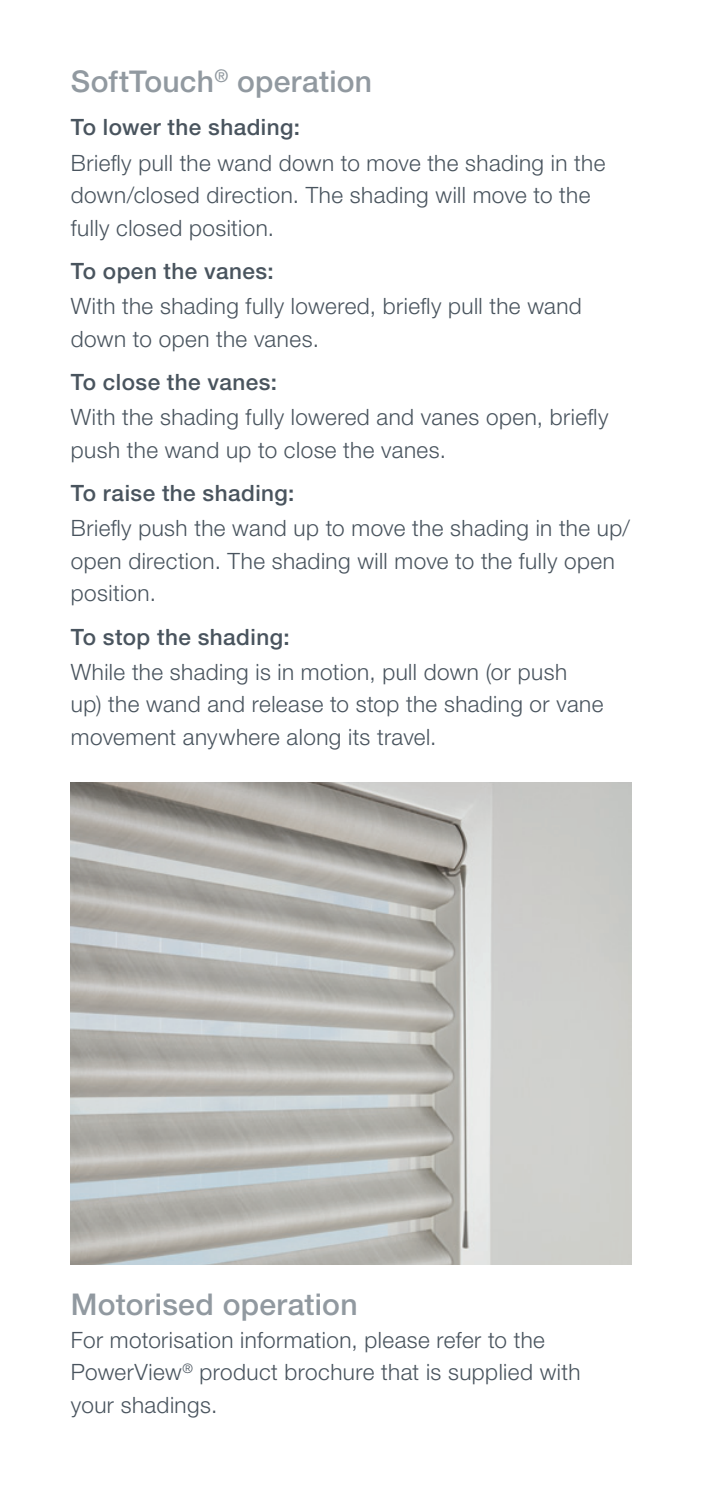
<style>
.page{position:relative;width:702px;height:1489px;background:#fff}
.page>*{position:absolute;margin:0;border:0;box-sizing:border-box;transform-origin:0 0}
.BULLETS{font:500 30px "Helvetica Neue LT Std";letter-spacing:.01em;color:#9199a0}
.BULLETS-2{font:300 22.5px/32.5px "Helvetica Neue LT Std";letter-spacing:.02em;color:#49545e}
.COPY_BOLD{font:500 22.5px "Helvetica Neue LT Std";letter-spacing:.02em;color:#49545e}
.BULLETS-3{font:500 22.5px "Helvetica Neue LT Std";letter-spacing:.02em;color:#49545e}
</style>
<div class="page">
<img style="left:71px;top:782px;width:560px;height:482px">
<p class="BULLETS" style="left:71px;top:64px;width:303px">SoftTouch<sup>®</sup> operation</p>
<p class="COPY_BOLD" style="left:71px;top:114px;width:231px">To lower the shading:</p>
<p class="BULLETS-2" style="left:71px;top:146px;width:536px">Briefly pull the wand down to move the shading in the down/closed direction. The shading will move to the fully closed position.</p>
<p class="BULLETS-3" style="left:71px;top:257px;width:204px">To open the vanes:</p>
<p class="BULLETS-2" style="left:71px;top:289px;width:512px">With the shading fully lowered, briefly pull the wand down to open the vanes.</p>
<p class="BULLETS-3" style="left:71px;top:368px;width:208px">To close the vanes:</p>
<p class="BULLETS-2" style="left:71px;top:400px;width:539px">With the shading fully lowered and vanes open, briefly push the wand up to close the vanes.</p>
<p class="COPY_BOLD" style="left:71px;top:479px;width:225px">To raise the shading:</p>
<p class="BULLETS-2" style="left:71px;top:511px;width:560px">Briefly push the wand up to move the shading in the up/ open direction. The shading will move to the fully open position.</p>
<p class="COPY_BOLD" style="left:71px;top:623px;width:220px">To stop the shading:</p>
<p class="BULLETS-2" style="left:71px;top:655px;width:534px">While the shading is in motion, pull down (or push<br>up) the wand and release to stop the shading or vane movement anywhere along its travel.</p>
<p class="BULLETS" style="left:71px;top:1286px;width:288px">Motorised operation</p>
<p class="BULLETS-2" style="left:71px;top:1322px;width:511px">For motorisation information, please refer to the<br>PowerView<sup>®</sup> product brochure that is supplied with your shadings.</p>
</div>
